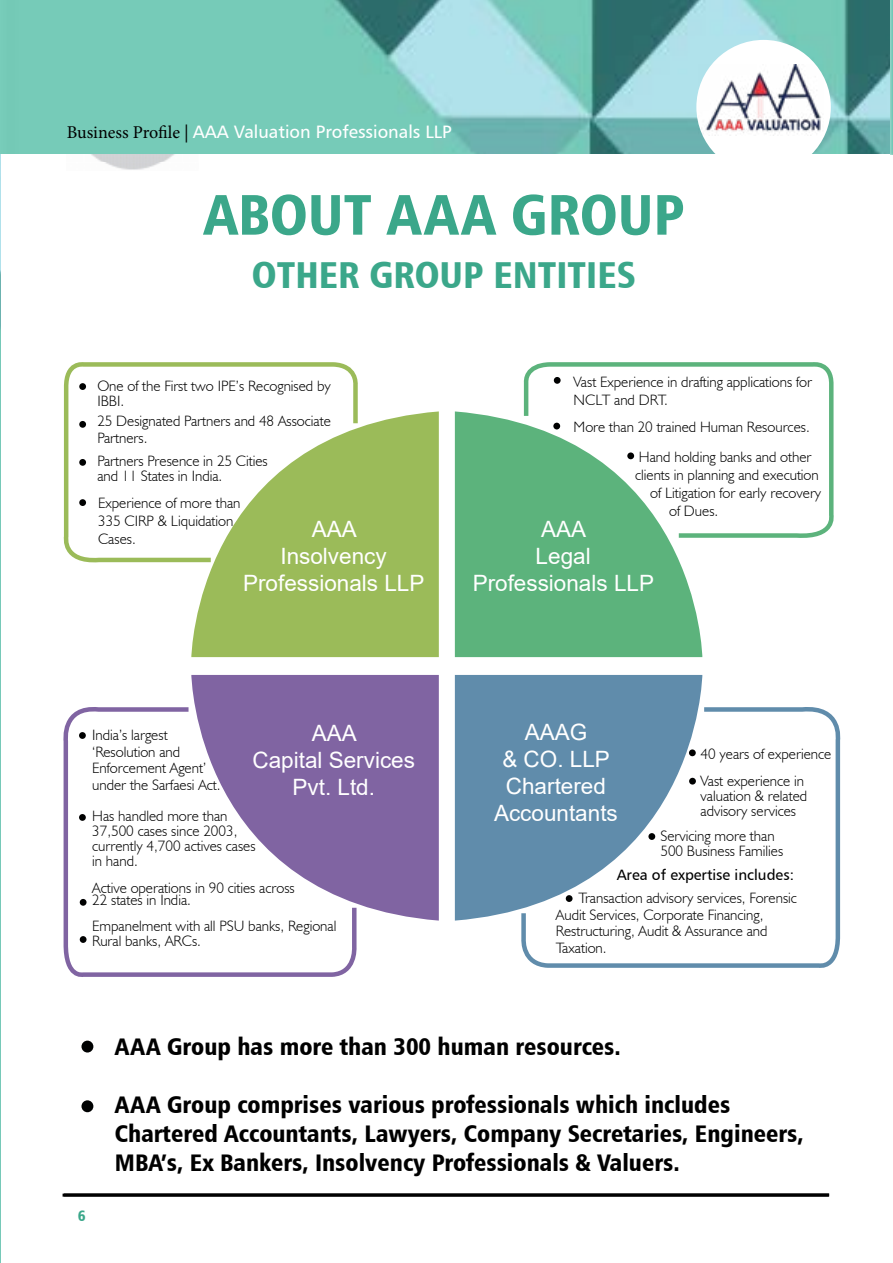
<style>
.page{position:relative;width:893px;height:1263px;background:#fff}
.page>*{position:absolute;margin:0;border:0;box-sizing:border-box;transform-origin:0 0}
.t1{font:57px "Humanist 777 BT Black Condensed B";color:#3ba78a}
.t2{font:37.5px "Humanist 777 BT Black Condensed B";color:#3ba78a}
.t3{font:24px/28.8px "Humanist 777 BT Black Condensed B";color:#000}
.t4{font:22.5px/27px "Arial";color:#fff;text-align:center}
.t5{font:18px "Humanist 777 BT Roman B";color:#fff}
.t6{font:300 15px/15px "Humanist 521 BT";color:#000}
.t7{font:15px "Humanist 777 BT Roman B";color:#000}
.t8{font:15px "Humanist 777 BT Black Condensed B";color:#3ba78a}
.s1{font-family:"Minion Pro";color:#000}
</style>
<div class="page">
<hr style="left:63px;top:1193px;width:766px;height:3px;background:#000">
<img style="left:91px;top:154px;width:84px;height:16px">
<img style="left:0;top:154px;width:1px;height:1109px">
<img style="left:0;top:0;width:890px;height:154px">
<div style="left:81px;top:1040px;width:12px;height:12px;background:#000101;border-radius:50%"></div>
<div style="left:81px;top:1100px;width:12px;height:12px;background:#000101;border-radius:50%"></div>
<div style="left:191px;top:411px;width:248px;height:246px;background:#9bbb59"></div>
<div style="left:191px;top:675px;width:248px;height:245px;background:#8064a2"></div>
<div style="left:455px;top:411px;width:247px;height:246px;background:#5cb37c"></div>
<div style="left:455px;top:675px;width:247px;height:245px;background:#608cab"></div>
<svg style="left:63px;top:362px;width:297px;height:202px"></svg>
<svg style="left:63px;top:705px;width:296px;height:272px"></svg>
<svg style="left:519px;top:705px;width:322px;height:263px"></svg>
<svg style="left:522px;top:362px;width:312px;height:178px"></svg>
<div style="left:689px;top:749px;width:7px;height:7px;background:#000101;border-radius:50%"></div>
<div style="left:566px;top:895px;width:7px;height:7px;background:#000101;border-radius:50%"></div>
<img style="left:890px;top:0;width:3px;height:154px">
<div style="left:696px;top:40px;width:135px;height:134px;background:#fff;border-radius:50%"></div>
<img style="left:698px;top:65px;width:125px;height:71px">
<p class="t5" style="left:67px;top:120px;width:387px"><span class="s1">Business Profile |</span> AAA Valuation Professionals LLP</p>
<h1 class="t1" style="left:203px;top:178px;width:482px">ABOUT AAA GROUP</h1>
<h2 class="t2" style="left:252px;top:251px;width:386px">OTHER GROUP ENTITIES</h2>
<p class="t6" style="left:97px;top:378px;width:235px">One of the First two IPE’s Recognised by<br>IBBI.</p>
<p class="t6" style="left:97px;top:413px;width:235px;line-height:16.5px">25 Designated Partners and 48 Associate<br>Partners.</p>
<p class="t6" style="left:97px;top:453px;width:172px">Partners Presence in 25 Cities and 11 States in India.</p>
<p class="t6" style="left:98px;top:493px;width:144px;line-height:18px">Experience of more than<br>335 CIRP &amp; Liquidation<br>Cases.</p>
<h3 class="t4" style="left:243px;top:515px;width:183px">AAA<br>Insolvency<br>Professionals LLP</h3>
<p class="t6" style="left:574px;top:372px;width:240px;line-height:18px">Vast Experience in drafting applications for<br>NCLT and DRT.</p>
<p class="t6" style="left:574px;top:419px;width:238px">More than 20 trained Human Resources.</p>
<p class="t6" style="left:639px;top:449px;width:174px">Hand holding banks and other</p>
<p class="t6" style="left:635px;top:467px;width:185px">clients in planning and execution</p>
<p class="t6" style="left:650px;top:485px;width:173px">of Litigation for early recovery</p>
<p class="t6" style="left:669px;top:503px;width:51px">of Dues.</p>
<h3 class="t4" style="left:473px;top:515px;width:183px">AAA<br>Legal<br>Professionals LLP</h3>
<h3 class="t4" style="left:252px;top:719px;width:164px">AAA<br>Capital Services<br>Pvt. Ltd.</h3>
<p class="t6" style="left:92px;top:726px;width:130px;line-height:16.5px">India’s largest ‘Resolution and<br>Enforcement Agent’ under the Sarfaesi Act.</p>
<p class="t6" style="left:92px;top:808px;width:165px">Has handled more than<br>37,500 cases since 2003, currently 4,700 actives cases in hand.</p>
<p class="t6" style="left:92px;top:882px;width:204px;line-height:12px">Active operations in 90 cities across<br>22 states in India.</p>
<p class="t6" style="left:92px;top:918px;width:246px">Empanelment with all PSU banks, Regional<br>Rural banks, ARCs.</p>
<h3 class="t4" style="left:494px;top:718px;width:125px">AAAG<br>&amp; CO. LLP<br>Chartered<br>Accountants</h3>
<p class="t6" style="left:700px;top:740px;width:132px;line-height:27px">40 years of experience<br>Vast experience in</p>
<p class="t6" style="left:700px;top:788px;width:108px">valuation &amp; related advisory services</p>
<p class="t6" style="left:660px;top:828px;width:124px">Servicing more than<br>500 Business Families</p>
<p class="t7" style="left:617px;top:866px;width:179px">Area of expertise includes:</p>
<p class="t6" style="left:556px;top:889px;width:243px;line-height:16.5px;text-indent:23px">Transaction advisory services, Forensic<br>Audit Services, Corporate Financing,<br>Restructuring, Audit &amp; Assurance and<br>Taxation.</p>
<p class="t8" style="left:78px;top:1206px;width:9px">6</p>
<h3 class="t3" style="left:115px;top:1032px;width:507px">AAA Group has more than 300 human resources.</h3>
<h3 class="t3" style="left:115px;top:1089px;width:690px">AAA Group comprises various professionals which includes<br>Chartered Accountants, Lawyers, Company Secretaries, Engineers,<br>MBA’s, Ex Bankers, Insolvency Professionals &amp; Valuers.</h3>
</div>
